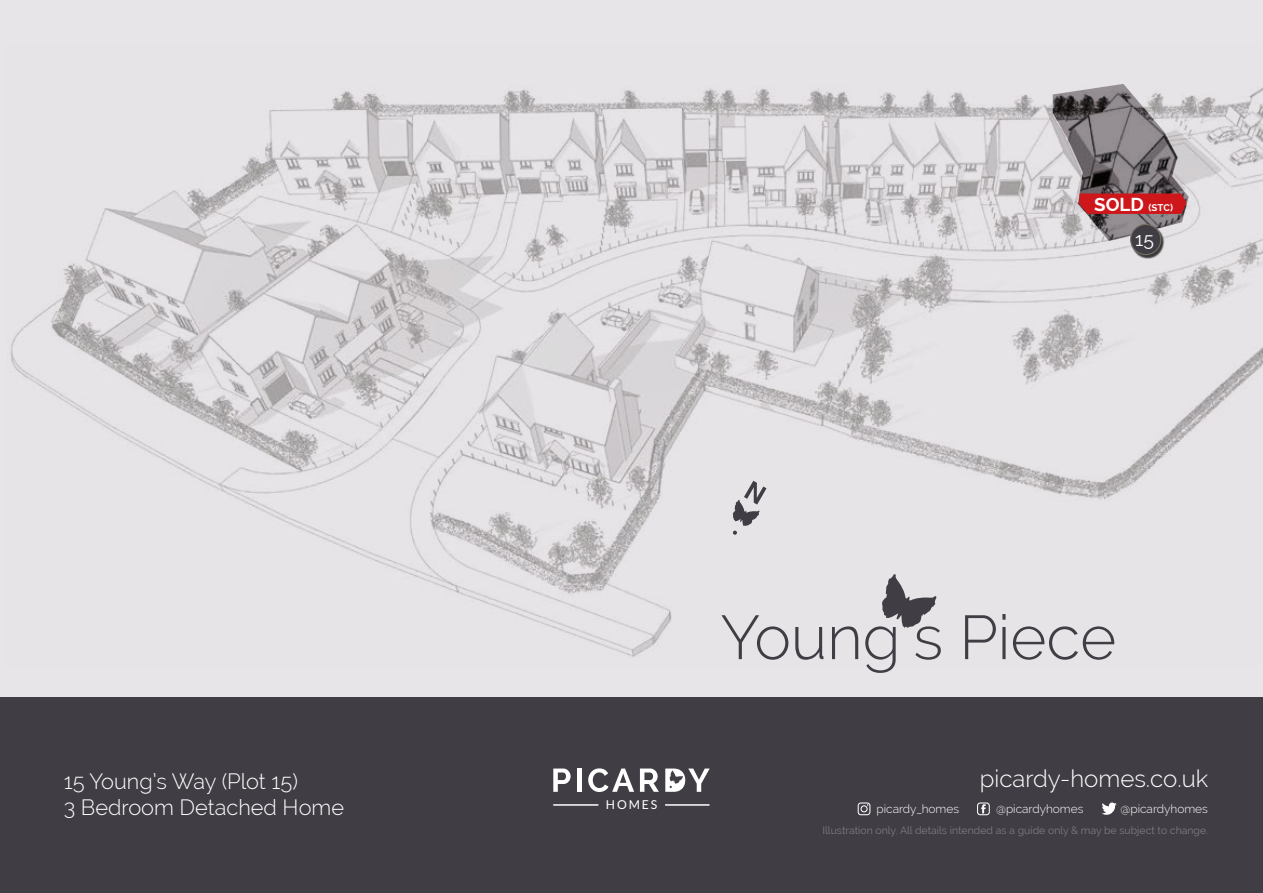
<style>
.page{position:relative;width:1263px;height:893px;background:#e7e5e7}
.page>*{position:absolute;margin:0;border:0;box-sizing:border-box;transform-origin:0 0}
.t1{font:300 61.8px "Raleway";color:#403d44}
.t2{font:300 24px "Raleway";color:#fff}
.t3{font:300 21.75px/26.1px "Raleway";color:#fff}
.t4{font:19.2px "Raleway";color:#fff}
.t5{font:12.3px "Lato";letter-spacing:.15em;color:#fff}
.t6{font:300 11.85px "Raleway";color:#fff}
.t7{font:10.5px "Raleway";color:#807a7f}
.t8{font:700 9.75px "Raleway";color:#fff}
.s1{font-size:18.75px}
</style>
<div class="page">
<div style="left:0;top:697px;width:1263px;height:196px;background:#403d44"></div>
<svg style="left:553px;top:768px;width:18px;height:24px"></svg>
<hr style="left:577px;top:769px;width:4px;height:23px;background:#fff">
<svg style="left:588px;top:768px;width:46px;height:24px"></svg>
<svg style="left:640px;top:768px;width:19px;height:24px"></svg>
<svg style="left:665px;top:768px;width:45px;height:24px"></svg>
<hr style="left:553px;top:805px;width:45px;height:1px;background:#fff">
<hr style="left:665px;top:805px;width:44px;height:1px;background:#fff">
<svg style="left:1102px;top:802px;width:15px;height:13px"></svg>
<svg style="left:977px;top:802px;width:13px;height:13px"></svg>
<svg style="left:858px;top:802px;width:12px;height:13px"></svg>
<img style="left:10px;top:87px;width:1253px;height:570px">
<svg style="left:733px;top:481px;width:33px;height:54px"></svg>
<svg style="left:882px;top:574px;width:54px;height:54px"></svg>
<svg style="left:1053px;top:84px;width:136px;height:157px"></svg>
<div style="left:1131px;top:225px;width:34px;height:34px;background:#000;opacity:.75"></div>
<div style="left:1131px;top:224px;width:30px;height:31px;background:#403d44;border-radius:50%"></div>
<div style="left:1130px;top:224px;width:31px;height:31px;border:1px solid #777066;border-radius:50%"></div>
<p class="t8" style="left:1094px;top:202px;width:80px"><span class="s1">SOLD</span> (STC)</p>
<h3 class="t4" style="left:1135px;top:228px;width:20px">15</h3>
<h1 class="t1" style="left:721px;top:601px;width:397px">Young s Piece</h1>
<h3 class="t3" style="left:64px;top:768px;width:282px">15 Young’s Way (Plot 15)<br>3 Bedroom Detached Home</h3>
<h2 class="t2" style="left:980px;top:765px;width:230px">picardy-homes.co.uk</h2>
<p class="t7" style="left:822px;top:825px;width:387px">Illustration only. All details intended as a guide only &amp; may be subject to change.</p>
<p class="t5" style="left:606px;top:798px;width:53px">HOMES</p>
<p class="t6" style="left:876px;top:801px;width:84px">picardy_homes</p>
<p class="t6" style="left:996px;top:801px;width:89px">@picardyhomes</p>
<p class="t6" style="left:1120px;top:801px;width:89px">@picardyhomes</p>
</div>
